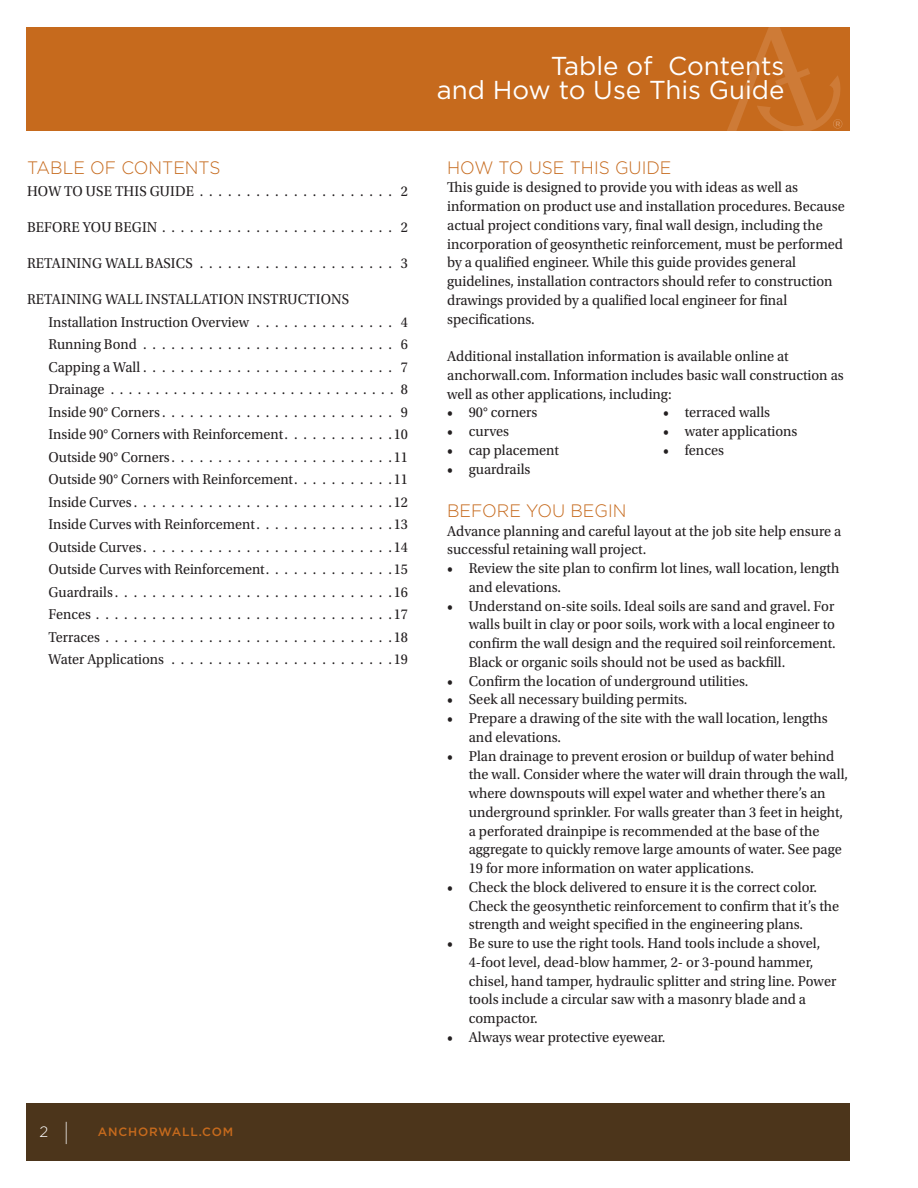
<style>
.page{position:relative;width:918px;height:1188px;background:#fff}
.page>*{position:absolute;margin:0;border:0;box-sizing:border-box;transform-origin:0 0}
.t1{font:25.95px/24.5px "Gotham";color:#fff;text-align:right}
.t2{font:300 18px "Gotham";color:#c66a1d;scale:.96 1}
.t3{font:15px/18.8px "Utopia Std";color:#231f20;scale:.96 1}
.t4{font:15px/22.5px "Utopia Std";color:#231f20;text-align:justify;scale:.95 1}
.t5{font:500 12px "Gotham";letter-spacing:.07em;color:#c66a1d}
.s1{font-weight:300;font-size:15px;color:#fff}
.s2{font-weight:200;font-size:24px;color:#fff}
</style>
<div class="page">
<div style="left:26px;top:1104px;width:823px;height:57px;background:#4c351b"></div>
<div style="left:26px;top:27px;width:823px;height:104px;background:#c66a1d"></div>
<svg style="left:727px;top:27px;width:116px;height:104px"></svg>
<p class="t2" style="left:27px;top:156px;width:203px">TABLE OF CONTENTS</p>
<p class="t4" style="left:27px;top:180px;width:177px">HOW TO USE THIS GUIDE</p>
<p class="t4" style="left:401px;top:180px;width:9px">2</p>
<p class="t4" style="left:27px;top:216px;width:139px">BEFORE YOU BEGIN</p>
<p class="t4" style="left:401px;top:216px;width:9px">2</p>
<p class="t4" style="left:27px;top:252px;width:176px">RETAINING WALL BASICS</p>
<p class="t4" style="left:401px;top:252px;width:9px">3</p>
<p class="t4" style="left:49px;top:288px;width:318px;text-indent:-22px">RETAINING WALL INSTALLATION INSTRUCTIONS<br>Installation Instruction Overview</p>
<p class="t4" style="left:401px;top:311px;width:9px">4</p>
<p class="t4" style="left:49px;top:333px;width:94px">Running Bond</p>
<p class="t4" style="left:401px;top:333px;width:9px">6</p>
<p class="t4" style="left:49px;top:356px;width:98px">Capping a Wall</p>
<p class="t4" style="left:401px;top:356px;width:9px">7</p>
<p class="t4" style="left:49px;top:378px;width:60px">Drainage</p>
<p class="t4" style="left:49px;top:378px;width:380px;text-indent:352px">8<br>Inside 90° Corners . . . . . . . . . . . . . . . . . . . . . . . . . 9<br>Inside 90° Corners with Reinforcement . . . . . . . . . . . 10<br>Outside 90° Corners . . . . . . . . . . . . . . . . . . . . . . . 11<br>Outside 90° Corners with Reinforcement . . . . . . . . . . 11<br>Inside Curves . . . . . . . . . . . . . . . . . . . . . . . . . . . 12<br>Inside Curves with Reinforcement . . . . . . . . . . . . . . 13<br>Outside Curves . . . . . . . . . . . . . . . . . . . . . . . . . . 14<br>Outside Curves with Reinforcement . . . . . . . . . . . . . 15<br>Guardrails . . . . . . . . . . . . . . . . . . . . . . . . . . . . . 16<br>Fences</p>
<p class="t4" style="left:49px;top:603px;width:380px;text-indent:345px">17<br>Terraces . . . . . . . . . . . . . . . . . . . . . . . . . . . . . . 18<br>Water Applications</p>
<p class="t4" style="left:394px;top:648px;width:16px">19</p>
<h1 class="t1" style="left:437px;top:53px;width:349px">Table of Contents<br>and How to Use This Guide</h1>
<p class="t2" style="left:447px;top:156px;width:235px">HOW TO USE THIS GUIDE</p>
<p class="t3" style="left:447px;top:178px;width:416px">This guide is designed to provide you with ideas as well as information on product use and installation procedures. Because actual project conditions vary, final wall design, including the incorporation of geosynthetic reinforcement, must be performed by a qualified engineer. While this guide provides general guidelines, installation contractors should refer to construction drawings provided by a qualified local engineer for final specifications.</p>
<p class="t3" style="left:447px;top:347px;width:415px">Additional installation information is available online at anchorwall.com. Information includes basic wall construction as well as other applications, including:</p>
<p class="t3" style="left:447px;top:403px;width:96px">• 90° corners</p>
<p class="t3" style="left:663px;top:403px;width:113px">• terraced walls</p>
<p class="t3" style="left:447px;top:422px;width:66px">• curves</p>
<p class="t3" style="left:663px;top:422px;width:141px">• water applications</p>
<p class="t3" style="left:447px;top:441px;width:118px">• cap placement</p>
<p class="t3" style="left:663px;top:441px;width:65px">• fences</p>
<p class="t3" style="left:447px;top:460px;width:88px">• guardrails</p>
<p class="t2" style="left:447px;top:499px;width:14px">BEFO</p>
<p class="t2" style="left:497px;top:499px;width:89px">RE YOU BEGIN</p>
<p class="t3" style="left:447px;top:522px;width:412px">Advance planning and careful layout at the job site help ensure a successful retaining wall project.</p>
<p class="t3" style="left:469px;top:559px;width:388px;text-indent:-22px">• Review the site plan to confirm lot lines, wall location, length and elevations.</p>
<p class="t3" style="left:469px;top:597px;width:383px;text-align:justify;text-indent:-22px">• Understand on-site soils. Ideal soils are sand and gravel. For walls built in clay or poor soils, work with a local engineer to confirm the wall design and the required soil reinforcement.<br>Black or organic soils should not be used as backfill.</p>
<p class="t3" style="left:447px;top:672px;width:315px">• Confirm the location of underground utilities.</p>
<p class="t3" style="left:447px;top:690px;width:252px">• Seek all necessary building permits.</p>
<p class="t3" style="left:469px;top:709px;width:376px;text-indent:-22px">• Prepare a drawing of the site with the wall location, lengths and elevations.</p>
<p class="t3" style="left:469px;top:747px;width:397px;text-indent:-22px">• Plan drainage to prevent erosion or buildup of water behind the wall. Consider where the water will drain through the wall, where downspouts will expel water and whether there’s an underground sprinkler. For walls greater than 3 feet in height, a perforated drainpipe is recommended at the base of the aggregate to quickly remove large amounts of water. See page 19 for more information on water applications.</p>
<p class="t3" style="left:469px;top:878px;width:387px;text-indent:-22px">• Check the block delivered to ensure it is the correct color.<br>Check the geosynthetic reinforcement to confirm that it’s the strength and weight specified in the engineering plans.</p>
<p class="t3" style="left:469px;top:934px;width:385px;text-indent:-22px">• Be sure to use the right tools. Hand tools include a shovel, 4-foot level, dead-blow hammer, 2- or 3-pound hammer, chisel, hand tamper, hydraulic splitter and string line. Power tools include a circular saw with a masonry blade and a compactor.</p>
<p class="t3" style="left:447px;top:1028px;width:229px">• Always wear protective eyewear.</p>
<p class="t5" style="left:39px;top:1124px;width:195px"><span class="s1">2</span> <span class="s2">|</span> ANCHORWALL.COM</p>
</div>
